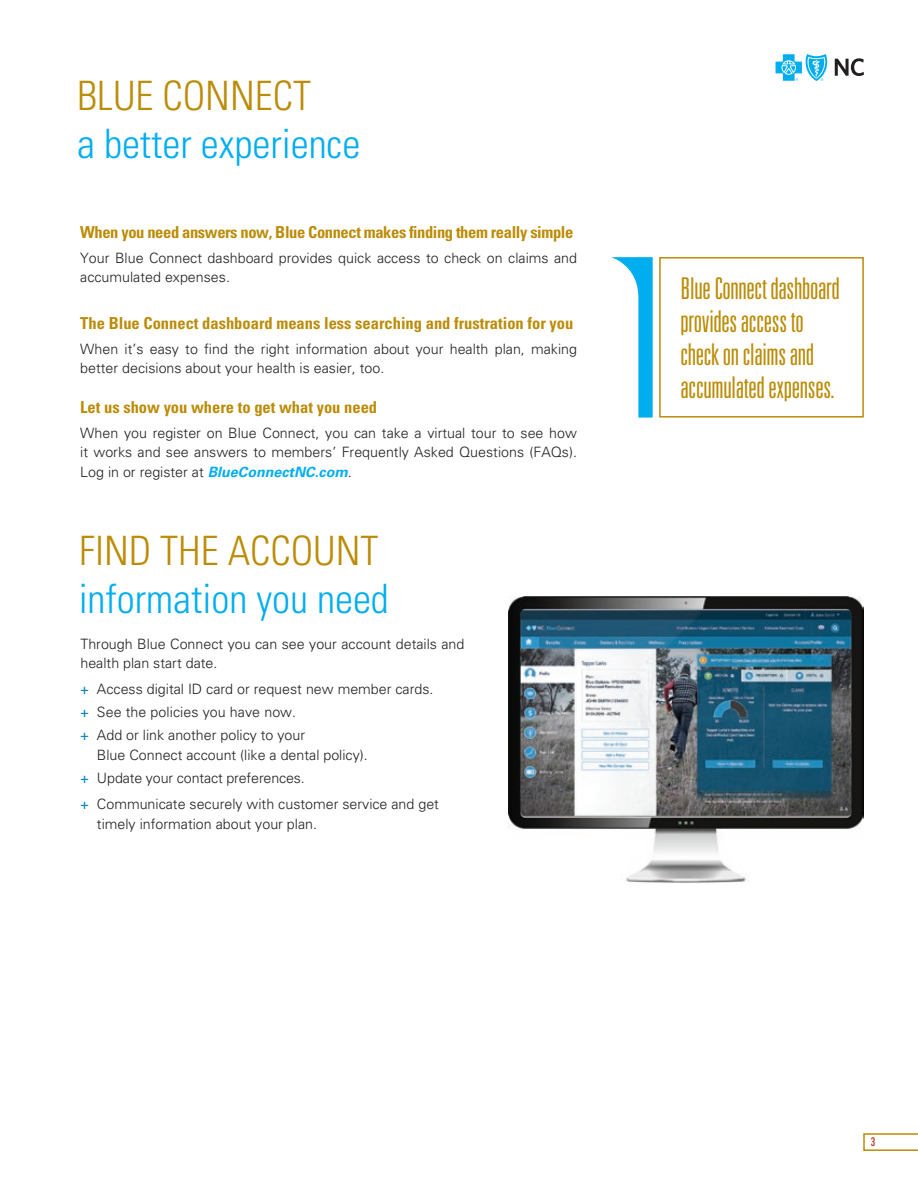
<style>
.page{position:relative;width:918px;height:1188px;background:#fff}
.page>*{position:absolute;margin:0;border:0;box-sizing:border-box;transform-origin:0 0}
.Headline_2__cyan_upp{font:300 condensed 40.5px "Univers LT Std";color:#00aeef}
.Headline_1__all_uppe{font:300 condensed 40.5px "Univers LT Std";color:#bb8c07}
.Call_Out{font:300 ultra-condensed 30px/33px "Univers LT Std";letter-spacing:-.01em;color:#bb8c07}
.Subhead__upper___low{font:700 condensed 16.5px "Univers LT Std";color:#bb8c07}
.Subhead__upper___low-2{font:700 condensed 16.5px "Univers LT Std";letter-spacing:-.025em;color:#bb8c07}
.Body_Paragraph{font:300 14.25px/19.5px "Univers LT Std";color:#231f20}
.t1{font:ultra-condensed 12px "Univers LT Std";color:#c02d19}
.s1{font-weight:700;font-style:italic;color:#00aeef}
.s2{font-weight:400;color:#0083bf}
</style>
<div class="page">
<svg style="left:863px;top:1133px;width:55px;height:18px"></svg>
<svg style="left:776px;top:54px;width:52px;height:27px"></svg>
<svg style="left:835px;top:58px;width:29px;height:18px"></svg>
<img style="left:508px;top:597px;width:356px;height:286px">
<div style="left:659px;top:257px;width:205px;height:161px;background:#fff;border:2px solid #bb8c07"></div>
<svg style="left:611px;top:257px;width:42px;height:161px"></svg>
<h1 class="Headline_1__all_uppe" style="left:77px;top:72px;width:235px">BLUE CONNECT</h1>
<h2 class="Headline_2__cyan_upp" style="left:77px;top:120px;width:285px">a better experience</h2>
<h3 class="Subhead__upper___low-2" style="left:80px;top:222px;width:495px">When you need answers now, Blue Connect makes finding them really simple</h3>
<p class="Body_Paragraph" style="left:80px;top:248px;width:498px">Your Blue Connect dashboard provides quick access to check on claims and accumulated expenses.</p>
<h3 class="Subhead__upper___low" style="left:80px;top:313px;width:495px">The Blue Connect dashboard means less searching and frustration for you</h3>
<p class="Body_Paragraph" style="left:80px;top:339px;width:498px">When it’s easy to find the right information about your health plan, making better decisions about your health is easier, too.</p>
<h3 class="Subhead__upper___low" style="left:80px;top:397px;width:298px">Let us show you where to get what you need</h3>
<p class="Body_Paragraph" style="left:80px;top:423px;width:498px;text-align:justify">When you register on Blue Connect, you can take a virtual tour to see how it works and see answers to members’ Frequently Asked Questions (FAQs).<br>Log in or register at <span class="s1">BlueConnectNC.com</span>.</p>
<h1 class="Headline_1__all_uppe" style="left:79px;top:526px;width:301px">FIND THE ACCOUNT</h1>
<h2 class="Headline_2__cyan_upp" style="left:79px;top:574px;width:312px">information you need</h2>
<p class="Body_Paragraph" style="left:80px;top:634px;width:385px">Through Blue Connect you can see your account details and health plan start date.</p>
<p class="Body_Paragraph" style="left:80px;top:680px;width:355px"><span class="s2">+</span> Access digital ID card or request new member cards.</p>
<p class="Body_Paragraph" style="left:80px;top:703px;width:217px"><span class="s2">+</span> See the policies you have now.</p>
<p class="Body_Paragraph" style="left:97px;top:726px;width:272px;text-indent:-16px"><span class="s2">+</span> Add or link another policy to your<br>Blue Connect account (like a dental policy).</p>
<p class="Body_Paragraph" style="left:80px;top:768px;width:226px"><span class="s2">+</span> Update your contact preferences.</p>
<p class="Body_Paragraph" style="left:97px;top:794px;width:344px;text-indent:-16px"><span class="s2">+</span> Communicate securely with customer service and get timely information about your plan.</p>
<h3 class="Call_Out" style="left:681px;top:272px;width:161px">Blue Connect dashboard provides access to check on claims and accumulated expenses.</h3>
<p class="t1" style="left:871px;top:1135px;width:6px">3</p>
</div>
